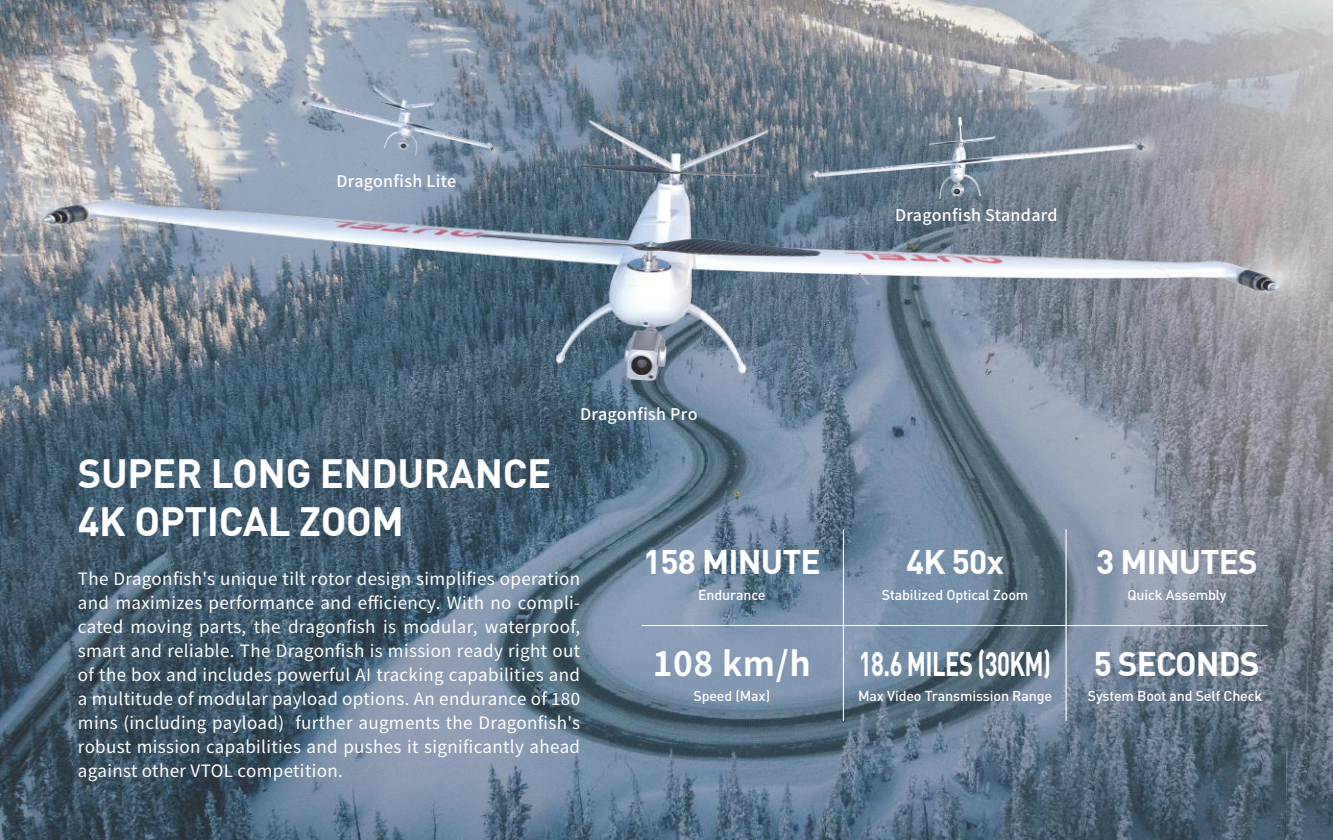
<style>
.page{position:relative;width:1333px;height:840px;background:#fff}
.page>*{position:absolute;margin:0;border:0;box-sizing:border-box;transform-origin:0 0}
.t1{font:700 40px/48px "DIN Pro";letter-spacing:-.01em;color:#fff}
.t2{font:700 33.4px "DIN Pro";letter-spacing:-.025em;color:#fff}
.t3{font:700 33.4px "DIN Pro";letter-spacing:-.025em;color:#fff;scale:.71 1}
.t4{font:700 33.4px "Source Han Sans CN";color:#fff}
.t5{font:17px "Source Han Sans CN";letter-spacing:.02em;color:#fff}
.t6{font:500 16px "Source Han Sans CN";letter-spacing:.02em;color:#fff}
.t7{font:500 14.2px "DIN Pro";letter-spacing:-.01em;color:#fff}
</style>
<div class="page">
<img style="left:0;top:0;width:1332px;height:839px">
<img style="left:0;top:87px;width:1332px;height:293px">
<hr style="left:641px;top:624px;width:626px;height:1px;background:#fff">
<hr style="left:842px;top:529px;width:1px;height:191px;background:#fff">
<hr style="left:1065px;top:529px;width:1px;height:191px;background:#fff">
<svg style="left:552px;top:692px;width:27px;height:13px"></svg>
<p class="t6" style="left:336px;top:172px;width:121px">Dragonfish Lite</p>
<p class="t6" style="left:895px;top:206px;width:164px">Dragonfish Standard</p>
<h1 class="t1" style="left:78px;top:447px;width:475px">SUPER LONG ENDURANCE<br>4K OPTICAL ZOOM</h1>
<p class="t6" style="left:580px;top:405px;width:119px">Dragonfish Pro</p>
<p class="t5" style="left:78px;top:569px;width:503px">The Dragonfish's unique tilt rotor design simplifies operation</p>
<p class="t5" style="left:78px;top:593px;width:503px">and maximizes performance and efficiency. With no compli-</p>
<p class="t5" style="left:78px;top:617px;width:503px">cated moving parts, the dragonfish is modular, waterproof,</p>
<p class="t5" style="left:78px;top:641px;width:503px">smart and reliable. The Dragonfish is mission ready right out</p>
<p class="t5" style="left:78px;top:665px;width:503px">of the box and includes powerful AI tracking capabilities and</p>
<p class="t5" style="left:78px;top:689px;width:470px">a multitude of modular payload options. An endurance of</p>
<p class="t5" style="left:78px;top:713px;width:503px">mins (including payload) further augments the Dragonfish's</p>
<p class="t5" style="left:78px;top:737px;width:503px">robust mission capabilities and pushes it significantly ahead</p>
<p class="t5" style="left:78px;top:761px;width:266px">against other VTOL competition.</p>
<h2 class="t2" style="left:643px;top:540px;width:179px">158 MINUTE</h2>
<p class="t7" style="left:698px;top:584px;width:69px">Endurance</p>
<h2 class="t4" style="left:652px;top:644px;width:160px">108 km/h</h2>
<p class="t7" style="left:693px;top:686px;width:78px">Speed (Max)</p>
<h2 class="t2" style="left:906px;top:540px;width:99px">4K 50x</h2>
<p class="t7" style="left:881px;top:584px;width:148px">Stabilized Optical Zoom</p>
<h2 class="t3" style="left:858px;top:641px;width:272px">18.6 MILES (30KM)</h2>
<p class="t7" style="left:858px;top:686px;width:195px">Max Video Transmission Range</p>
<h2 class="t2" style="left:1096px;top:540px;width:163px">3 MINUTES</h2>
<p class="t7" style="left:1127px;top:584px;width:100px">Quick Assembly</p>
<h2 class="t2" style="left:1093px;top:641px;width:167px">5 SECONDS</h2>
<p class="t7" style="left:1087px;top:686px;width:176px">System Boot and Self Check</p>
</div>
